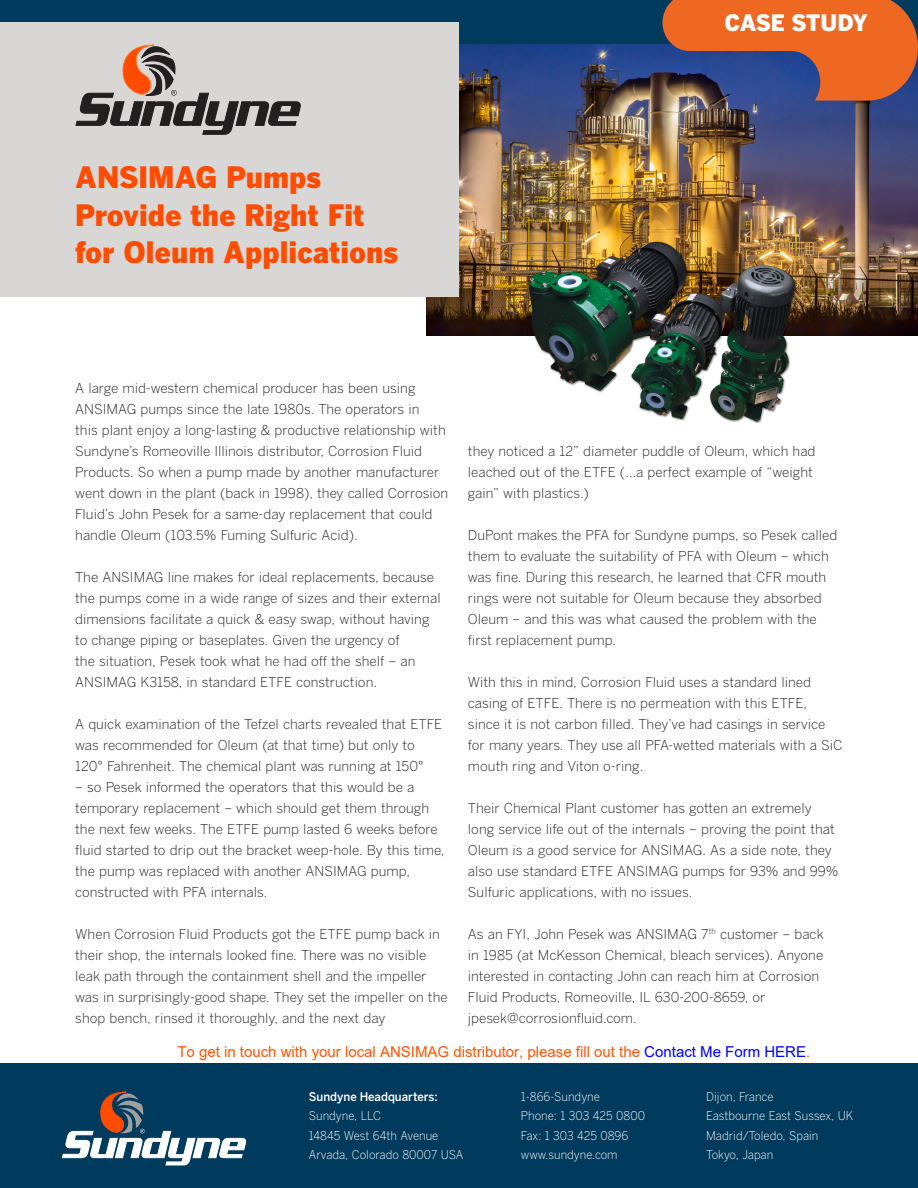
<style>
.page{position:relative;width:918px;height:1188px;background:#fff}
.page>*{position:absolute;margin:0;border:0;box-sizing:border-box;transform-origin:0 0}
.head{font:900 29.25px/37.5px "Benton Gothic";color:#ff4c00}
.head-2{font:900 22.5px "Benton Gothic";letter-spacing:-.015em;color:#fff}
.t1{font:15px "Arial";color:#f50}
.text{font:300 13.5px/21px "Benton Gothic";color:#231f20}
.text-2{font:300 12px/19.5px "Benton Gothic";color:#fff;scale:.95 1}
.s1{color:#00f}
.s2{font-family:"Benton Sans";font-weight:500}
</style>
<div class="page">
<img style="left:427px;top:43px;width:491px;height:293px">
<div style="left:0;top:0;width:459px;height:297px;background:#d8d7d6"></div>
<div style="left:0;top:1064px;width:918px;height:124px;background:#003a5d"></div>
<svg style="left:62px;top:1091px;width:184px;height:74px"></svg>
<svg style="left:76px;top:44px;width:225px;height:91px"></svg>
<img style="left:523px;top:228px;width:292px;height:196px">
<div style="left:459px;top:0;width:459px;height:43px;background:#003a5d"></div>
<div style="left:0;top:0;width:489px;height:22px;background:#003a5d"></div>
<svg style="left:662px;top:0;width:256px;height:101px;background:#ac5c43"></svg>
<p class="head-2" style="left:725px;top:9px;width:145px">CASE STUDY</p>
<p class="head" style="left:75px;top:158px;width:324px">ANSIMAG Pumps<br>Provide the Right Fit for Oleum Applications</p>
<p class="text" style="left:75px;top:377px;width:374px">A large mid-western chemical producer has been using ANSIMAG pumps since the late 1980s. The operators in<br>this plant enjoy a long-lasting &amp; productive relationship with Sundyne’s Romeoville Illinois distributor, Corrosion Fluid Products. So when a pump made by another manufacturer went down in the plant (back in 1998), they called Corrosion Fluid’s John Pesek for a same-day replacement that could handle Oleum (103.5% Fuming Sulfuric Acid).</p>
<p class="text" style="left:75px;top:566px;width:367px">The ANSIMAG line makes for ideal replacements, because the pumps come in a wide range of sizes and their external dimensions facilitate a quick &amp; easy swap, without having to change piping or baseplates. Given the urgency of<br>the situation, Pesek took what he had off the shelf – an ANSIMAG K3158, in standard ETFE construction.</p>
<p class="text" style="left:75px;top:713px;width:369px">A quick examination of the Tefzel charts revealed that ETFE was recommended for Oleum (at that time) but only to<br>120° Fahrenheit. The chemical plant was running at 150°</p>
<p class="text" style="left:75px;top:776px;width:371px">– so Pesek informed the operators that this would be a temporary replacement – which should get them through the next few weeks. The ETFE pump lasted 6 weeks before fluid started to drip out the bracket weep-hole. By this time, the pump was replaced with another ANSIMAG pump, constructed with PFA internals.</p>
<p class="text" style="left:75px;top:923px;width:374px">When Corrosion Fluid Products got the ETFE pump back in their shop, the internals looked fine. There was no visible leak path through the containment shell and the impeller was in surprisingly-good shape. They set the impeller on the shop bench, rinsed it thoroughly, and the next day</p>
<p class="text" style="left:468px;top:440px;width:349px">they noticed a 12” diameter puddle of Oleum, which had leached out of the ETFE (…a perfect example of “weight gain” with plastics.)</p>
<p class="text" style="left:468px;top:524px;width:371px">DuPont makes the PFA for Sundyne pumps, so Pesek called them to evaluate the suitability of PFA with Oleum – which was fine. During this research, he learned that CFR mouth rings were not suitable for Oleum because they absorbed Oleum – and this was what caused the problem with the first replacement pump.</p>
<p class="text" style="left:468px;top:671px;width:376px">With this in mind, Corrosion Fluid uses a standard lined casing of ETFE. There is no permeation with this ETFE, since it is not carbon filled. They’ve had casings in service for many years. They use all PFA-wetted materials with a SiC mouth ring and Viton o-ring.</p>
<p class="text" style="left:468px;top:797px;width:372px">Their Chemical Plant customer has gotten an extremely long service life out of the internals – proving the point that Oleum is a good service for ANSIMAG. As a side note, they also use standard ETFE ANSIMAG pumps for 93% and 99% Sulfuric applications, with no issues.</p>
<p class="text" style="left:468px;top:923px;width:357px">As an FYI, John Pesek was ANSIMAG 7<sup>th</sup> customer – back in 1985 (at McKesson Chemical, bleach services). Anyone interested in contacting John can reach him at Corrosion Fluid Products, Romeoville, IL 630-200-8659, or jpesek@corrosionfluid.com.</p>
<p class="t1" style="left:177px;top:1042px;width:634px">To get in touch with your local ANSIMAG distributor, please fill out the <span class="s1">Contact Me Form HERE</span>.</p>
<p class="text-2" style="left:309px;top:1086px;width:164px"><span class="s2">Sundyne Headquarters:<br></span>Sundyne, LLC<br>14845 West 64th Avenue<br>Arvada, Colorado 80007 USA</p>
<p class="text-2" style="left:521px;top:1086px;width:132px">1-866-Sundyne<br>Phone: 1 303 425 0800<br>Fax: 1 303 425 0896 www.sundyne.com</p>
<p class="text-2" style="left:706px;top:1086px;width:156px">Dijon, France<br>Eastbourne East Sussex, UK<br>Madrid/Toledo, Spain<br>Tokyo, Japan</p>
</div>
